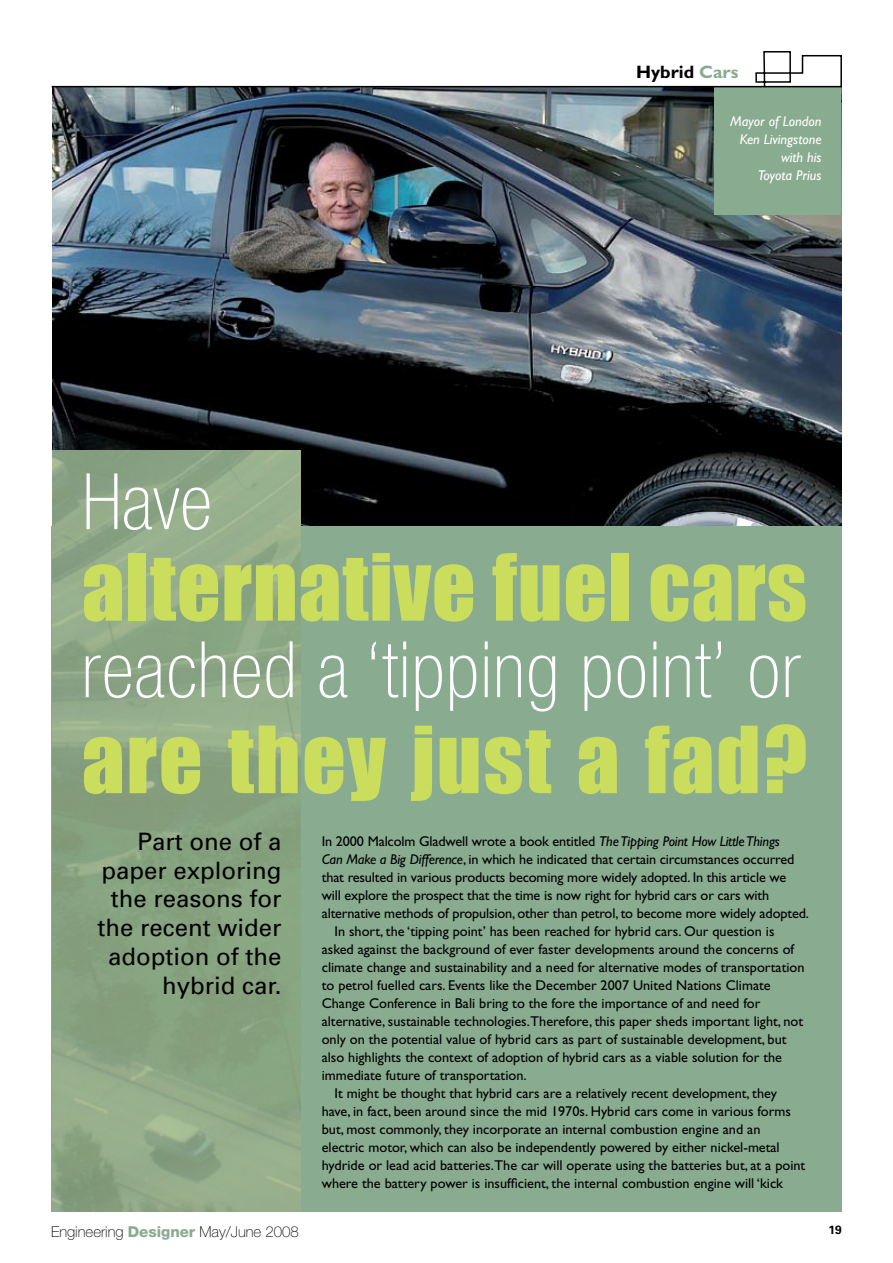
<style>
.page{position:relative;width:893px;height:1263px;background:#fff}
.page>*{position:absolute;margin:0;border:0;box-sizing:border-box;transform-origin:0 0}
.t1{font:85.5px "Impact";letter-spacing:.01em;color:#cbdd5c}
.t2{font:100 condensed 78px "Helvetica Neue";letter-spacing:.015em;color:#fff}
.t3{font:24px/28.8px "Univers";color:#000;text-align:right}
.t4{font:700 18px "Gill Sans";color:#000}
.t5{font:100 15px "Helvetica Neue";color:#000}
.t6{font:14.25px "Gill Sans";color:#000}
.t7{font:italic 14.25px/18px "Gill Sans";color:#fff;text-align:right}
.t8{font:700 12px "Univers";color:#000}
.s1{color:#89ab8f}
.s2{font-style:italic}
.s3{font-weight:800;color:#89ab8f}
</style>
<div class="page">
<img style="left:52px;top:88px;width:789px;height:439px">
<div style="left:714px;top:87px;width:127px;height:127px;background:#89ab8f"></div>
<div style="left:51px;top:527px;width:791px;height:685px;background:#89ab8f"></div>
<svg style="left:51px;top:51px;width:791px;height:37px"></svg>
<img style="left:52px;top:450px;width:248px;height:762px">
<p class="t4" style="left:636px;top:61px;width:104px">Hybrid <span class="s1">Cars</span></p>
<p class="t7" style="left:730px;top:112px;width:93px">Mayor of London<br>Ken Livingstone with his<br>Toyota Prius</p>
<h2 class="t2" style="left:82px;top:458px;width:132px">Have</h2>
<h1 class="t1" style="left:82px;top:534px;width:727px">alternative fuel cars</h1>
<h2 class="t2" style="left:82px;top:626px;width:720px">reached a ‘tipping point’ or</h2>
<h1 class="t1" style="left:82px;top:707px;width:727px">are they just a fad?</h1>
<h3 class="t3" style="left:98px;top:827px;width:186px">Part one of a paper exploring the reasons for the recent wider adoption of the hybrid car.</h3>
<p class="t6" style="left:322px;top:833px;width:460px">In 2000 Malcolm Gladwell wrote a book entitled <span class="s2">The Tipping Point How Little Things</span></p>
<p class="t6" style="left:322px;top:851px;width:474px"><span class="s2">Can Make a Big Difference</span>, in which he indicated that certain circumstances occurred</p>
<p class="t6" style="left:322px;top:869px;width:466px">that resulted in various products becoming more widely adopted. In this article we</p>
<p class="t6" style="left:322px;top:887px;width:449px">will explore the prospect that the time is now right for hybrid cars or cars with</p>
<p class="t6" style="left:322px;top:905px;width:489px">alternative methods of propulsion, other than petrol, to become more widely adopted.</p>
<p class="t6" style="left:334px;top:923px;width:441px">In short, the ‘tipping point’ has been reached for hybrid cars. Our question is</p>
<p class="t6" style="left:322px;top:941px;width:474px">asked against the background of ever faster developments around the concerns of</p>
<p class="t6" style="left:322px;top:959px;width:484px">climate change and sustainability and a need for alternative modes of transportation</p>
<p class="t6" style="left:322px;top:977px;width:450px">to petrol fuelled cars. Events like the December 2007 United Nations Climate</p>
<p class="t6" style="left:322px;top:995px;width:440px">Change Conference in Bali bring to the fore the importance of and need for</p>
<p class="t6" style="left:322px;top:1013px;width:483px">alternative, sustainable technologies.Therefore, this paper sheds important light, not</p>
<p class="t6" style="left:322px;top:1031px;width:466px">only on the potential value of hybrid cars as part of sustainable development, but</p>
<p class="t6" style="left:322px;top:1049px;width:462px">also highlights the context of adoption of hybrid cars as a viable solution for the</p>
<p class="t6" style="left:322px;top:1067px;width:206px">immediate future of transportation.</p>
<p class="t6" style="left:334px;top:1085px;width:444px">It might be thought that hybrid cars are a relatively recent development, they</p>
<p class="t6" style="left:322px;top:1103px;width:471px">have, in fact, been around since the mid 1970s. Hybrid cars come in various forms</p>
<p class="t6" style="left:322px;top:1121px;width:440px">but, most commonly, they incorporate an internal combustion engine and an</p>
<p class="t6" style="left:322px;top:1139px;width:459px">electric motor, which can also be independently powered by either nickel-metal</p>
<p class="t6" style="left:322px;top:1157px;width:485px">hydride or lead acid batteries.The car will operate using the batteries but, at a point</p>
<p class="t6" style="left:322px;top:1175px;width:463px">where the battery power is insufficient, the internal combustion engine will ‘kick</p>
<p class="t5" style="left:51px;top:1222px;width:249px">Engineering <span class="s3">Designer</span> May/June 2008</p>
<p class="t8" style="left:829px;top:1223px;width:15px">19</p>
</div>
